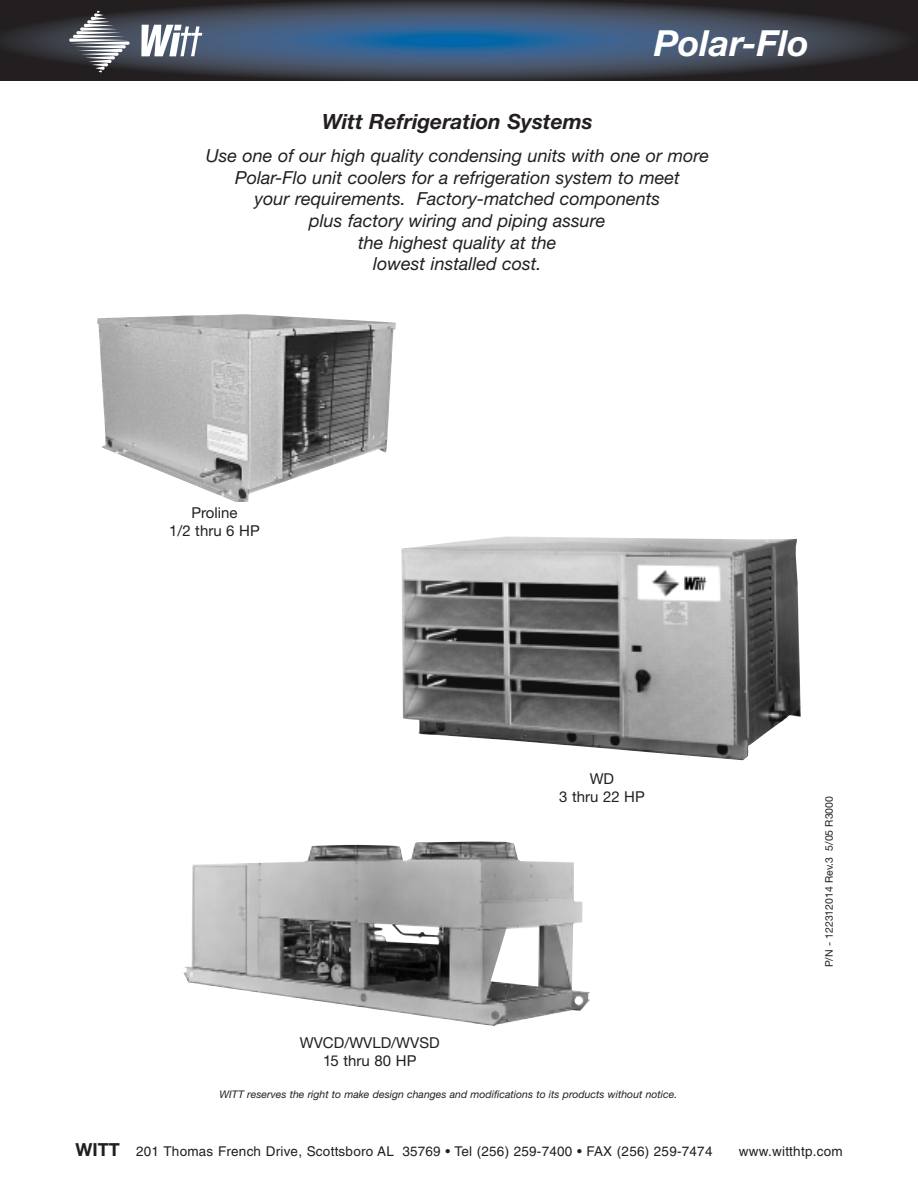
<style>
.page{position:relative;width:918px;height:1188px;background:#fff}
.page>*{position:absolute;margin:0;border:0;box-sizing:border-box;transform-origin:0 0}
.t1{font:italic 700 36px "Helvetica Neue";color:#fff}
.t2{font:italic 700 21px "Helvetica Neue";color:#231f20}
.t3{font:italic 18px/21.6px "Helvetica Neue";color:#231f20;text-align:center}
.t4{font:15px/18px "Helvetica Neue";color:#231f20;text-align:center}
.t5{font:13.5px "Helvetica";letter-spacing:.015em;color:#231f20}
.t6{font:italic 10.5px "Helvetica Neue";color:#231f20}
.t7{font:10.5px "Helvetica Neue";color:#231f20}
.s1{font-family:"Helvetica Neue";font-weight:700;font-size:18px}
</style>
<div class="page">
<div style="left:0;top:0;width:907px;height:81px;background:#231f20"></div>
<div style="left:7px;top:0;width:891px;height:81px;background:#2c2b2e;border-radius:50%"></div>
<div style="left:18px;top:1px;width:869px;height:79px;background:#313135;border-radius:50%"></div>
<div style="left:29px;top:2px;width:847px;height:77px;background:#34353b;border-radius:50%"></div>
<div style="left:40px;top:3px;width:825px;height:75px;background:#393b42;border-radius:50%"></div>
<div style="left:50px;top:4px;width:804px;height:73px;background:#3c3f47;border-radius:50%"></div>
<div style="left:61px;top:5px;width:782px;height:71px;background:#3f424c;border-radius:50%"></div>
<div style="left:72px;top:6px;width:760px;height:69px;background:#404550;border-radius:50%"></div>
<div style="left:96px;top:8px;width:713px;height:65px;background:#464d5a;border-radius:50%"></div>
<div style="left:107px;top:9px;width:691px;height:63px;background:#474f5e;border-radius:50%"></div>
<div style="left:118px;top:10px;width:669px;height:61px;background:#485162;border-radius:50%"></div>
<div style="left:129px;top:11px;width:647px;height:59px;background:#495366;border-radius:50%"></div>
<div style="left:150px;top:13px;width:604px;height:55px;background:#4a576c;border-radius:50%"></div>
<div style="left:185px;top:16px;width:535px;height:49px;background:#495b76;border-radius:50%"></div>
<div style="left:207px;top:18px;width:491px;height:45px;background:#495e7c;border-radius:50%"></div>
<div style="left:229px;top:20px;width:447px;height:41px;background:#486082;border-radius:50%"></div>
<div style="left:250px;top:22px;width:404px;height:37px;background:#456187;border-radius:50%"></div>
<div style="left:274px;top:24px;width:356px;height:33px;background:#43638d;border-radius:50%"></div>
<div style="left:296px;top:26px;width:313px;height:29px;background:#3d6492;border-radius:50%"></div>
<div style="left:307px;top:27px;width:291px;height:27px;background:#396595;border-radius:50%"></div>
<div style="left:329px;top:29px;width:247px;height:23px;background:#34669a;border-radius:50%"></div>
<div style="left:340px;top:30px;width:225px;height:21px;background:#2f669c;border-radius:50%"></div>
<div style="left:350px;top:31px;width:204px;height:19px;background:#26669e;border-radius:50%"></div>
<div style="left:361px;top:32px;width:182px;height:17px;background:#1e66a0;border-radius:50%"></div>
<div style="left:363px;top:32px;width:178px;height:16px;background:#1d66a0;border-radius:50%"></div>
<div style="left:372px;top:33px;width:160px;height:15px;background:#1766a2;border-radius:50%"></div>
<div style="left:378px;top:34px;width:149px;height:13px;background:#1266a3;border-radius:50%"></div>
<div style="left:381px;top:34px;width:142px;height:13px;background:#0e66a4;border-radius:50%"></div>
<div style="left:385px;top:34px;width:135px;height:13px;background:#0a66a4;border-radius:50%"></div>
<div style="left:389px;top:35px;width:127px;height:11px;background:#0666a5;border-radius:50%"></div>
<div style="left:392px;top:35px;width:120px;height:11px;background:#0267a6;border-radius:50%"></div>
<div style="left:410px;top:37px;width:84px;height:7px;background:#0666a9;border-radius:50%"></div>
<div style="left:423px;top:38px;width:58px;height:5px;background:#0067ac;border-radius:50%"></div>
<svg style="left:917px;top:0;width:1px;height:81px"></svg>
<svg style="left:69px;top:11px;width:61px;height:61px"></svg>
<svg style="left:141px;top:25px;width:61px;height:31px"></svg>
<img style="left:97px;top:314px;width:299px;height:188px">
<img style="left:401px;top:537px;width:400px;height:223px">
<img style="left:183px;top:841px;width:408px;height:185px">
<h1 class="t1" style="left:654px;top:30px;width:156px">Polar-Flo</h1>
<p class="t2" style="left:322px;top:114px;width:272px">Witt Refrigeration Systems</p>
<p class="t3" style="left:206px;top:147px;width:505px">Use one of our high quality condensing units with one or more Polar-Flo unit coolers for a refrigeration system to meet<br>your requirements. Factory-matched components<br>plus factory wiring and piping assure<br>the highest quality at the<br>lowest installed cost.</p>
<p class="t4" style="left:169px;top:505px;width:92px">Proline<br>1/2 thru 6 HP</p>
<p class="t4" style="left:559px;top:771px;width:87px">WD<br>3 thru 22 HP</p>
<p class="t4" style="left:300px;top:1035px;width:141px">WVCD/WVLD/WVSD<br>15 thru 80 HP</p>
<p class="t6" style="left:220px;top:1090px;width:459px">WITT reserves the right to make design changes and modifications to its products without notice.</p>
<p class="t7" style="left:825px;top:967px;width:173px;rotate:-90deg">P/N - 122312014 Rev.3 5/05 R3000</p>
<p class="t5" style="left:75px;top:1146px;width:639px"><span class="s1">WITT</span> 201 Thomas French Drive, Scottsboro AL 35769 • Tel (256) 259-7400 • FAX (256) 259-7474</p>
<p class="t5" style="left:739px;top:1146px;width:105px">www.witthtp.com</p>
</div>
